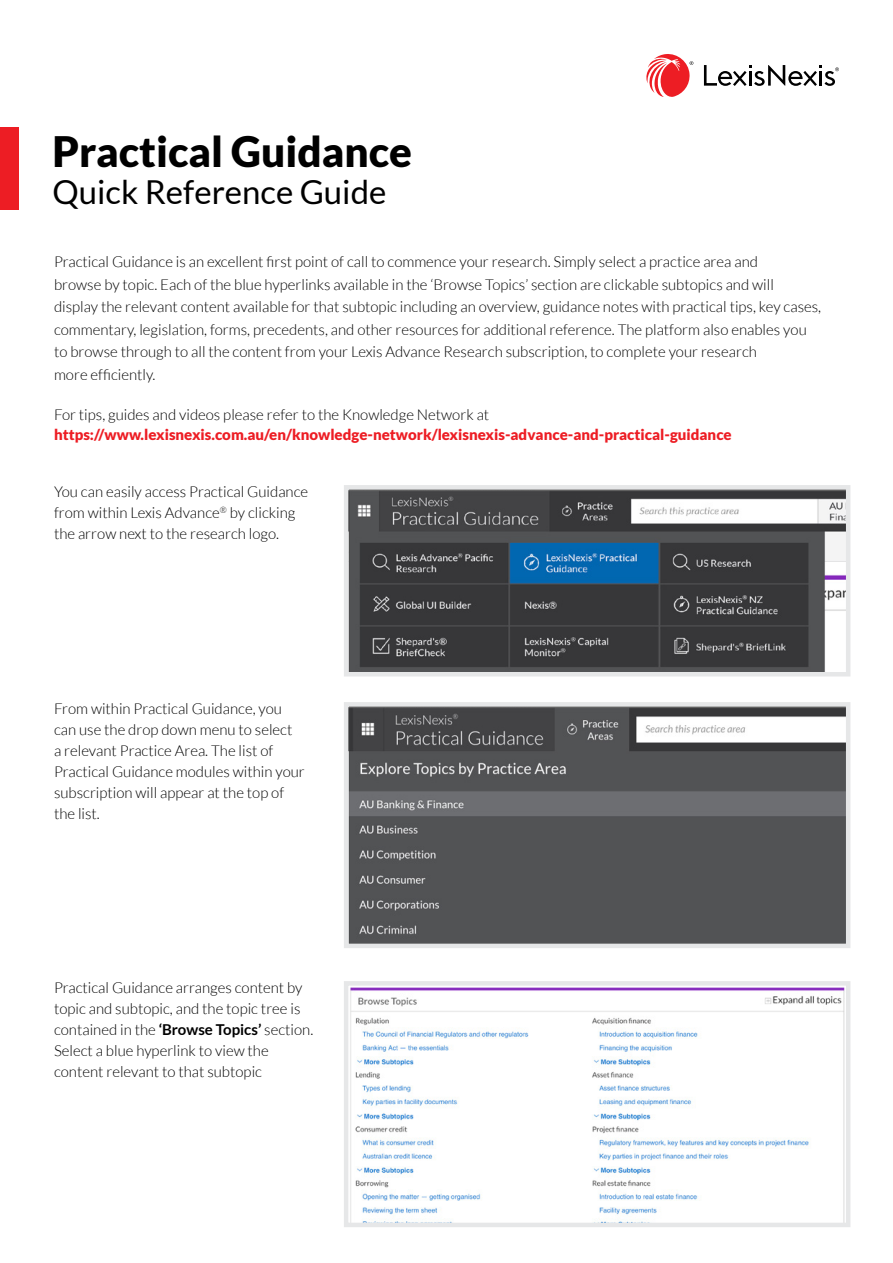
<style>
.page{position:relative;width:893px;height:1263px;background:#fff}
.page>*{position:absolute;margin:0;border:0;box-sizing:border-box;transform-origin:0 0}
.t1{font:900 42px "Lato";color:#000}
.t2{font:33px "Lato";color:#000}
.t3{font:300 15px/21px "Lato";color:#000}
.t4{font:900 15px "Lato";color:#ed1d24}
.s1{font-weight:700}
</style>
<div class="page">
<svg style="left:704px;top:65px;width:135px;height:21px"></svg>
<svg style="left:646px;top:54px;width:47px;height:43px"></svg>
<img style="left:349px;top:490px;width:496px;height:181px">
<div style="left:344px;top:485px;width:506px;height:191px;border:4px solid #e6e7e8"></div>
<img style="left:349px;top:707px;width:496px;height:236px">
<div style="left:344px;top:702px;width:506px;height:246px;border:4px solid #e6e7e8"></div>
<div style="left:0;top:127px;width:18px;height:83px;background:#ed1d24"></div>
<img style="left:350px;top:987px;width:495px;height:235px">
<div style="left:344px;top:981px;width:506px;height:246px;border:4px solid #e6e7e8"></div>
<h1 class="t1" style="left:52px;top:127px;width:361px">Practical Guidance</h1>
<h2 class="t2" style="left:52px;top:174px;width:335px">Quick Reference Guide</h2>
<p class="t3" style="left:54px;top:251px;width:769px;line-height:22.5px">Practical Guidance is an excellent first point of call to commence your research. Simply select a practice area and<br>browse by topic. Each of the blue hyperlinks available in the ‘Browse Topics’ section are clickable subtopics and will display the relevant content available for that subtopic including an overview, guidance notes with practical tips, key cases, commentary, legislation, forms, precedents, and other resources for additional reference. The platform also enables you to browse through to all the content from your Lexis Advance Research subscription, to complete your research<br>more efficiently.</p>
<p class="t3" style="left:54px;top:404px;width:437px">For tips, guides and videos please refer to the Knowledge Network at</p>
<p class="t4" style="left:54px;top:426px;width:679px">https://www.lexisnexis.com.au/en/knowledge-network/lexisnexis-advance-and-practical-guidance</p>
<p class="t3" style="left:54px;top:481px;width:256px">You can easily access Practical Guidance from within Lexis Advance<sup>®</sup> by clicking the arrow next to the research logo.</p>
<p class="t3" style="left:54px;top:698px;width:252px">From within Practical Guidance, you can use the drop down menu to select<br>a relevant Practice Area. The list of<br>Practical Guidance modules within your subscription will appear at the top of the list.</p>
<p class="t3" style="left:54px;top:977px;width:261px">Practical Guidance arranges content by topic and subtopic, and the topic tree is contained in the <span class="s1">‘Browse Topics’</span> section.<br>Select a blue hyperlink to view the content relevant to that subtopic</p>
</div>
